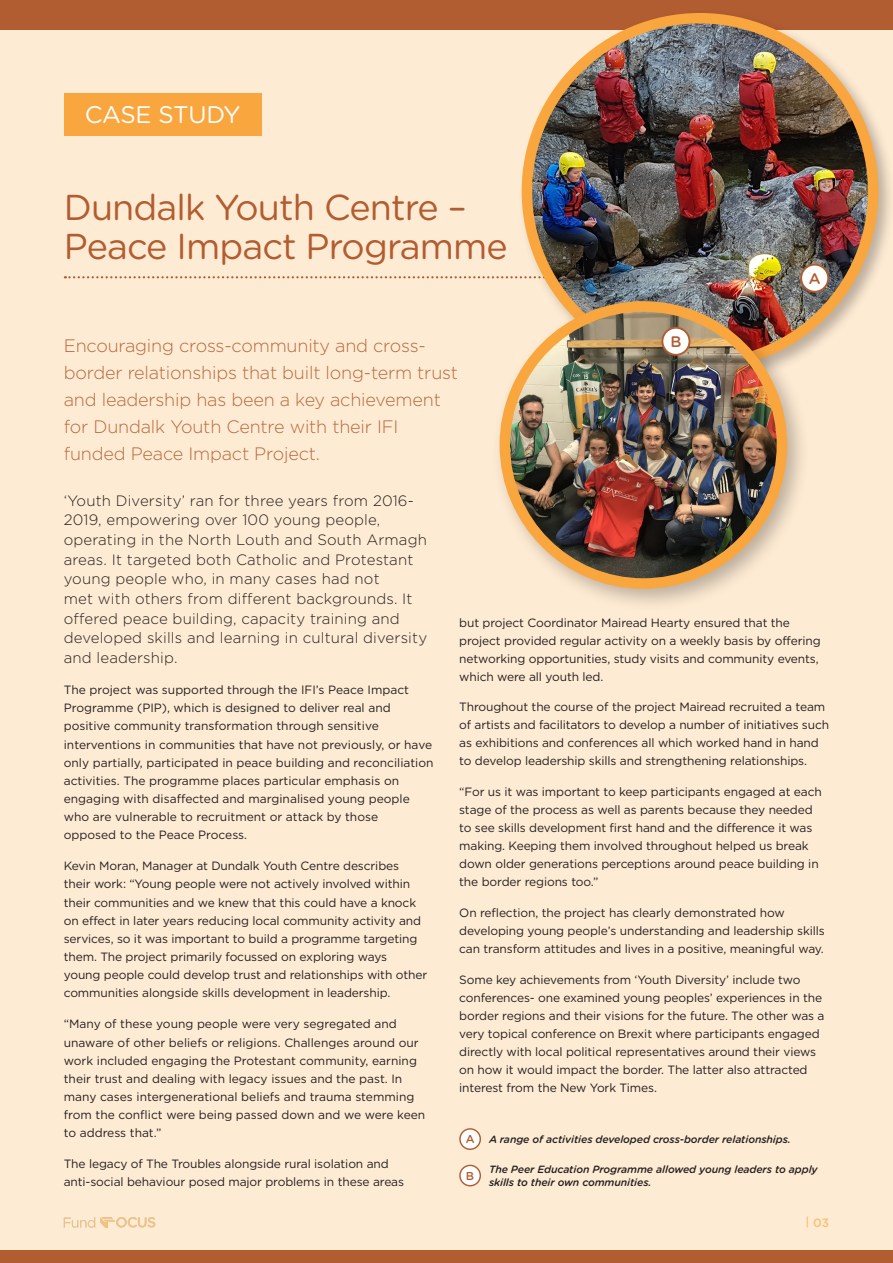
<style>
.page{position:relative;width:893px;height:1263px;background:#feebd3}
.page>*{position:absolute;margin:0;border:0;box-sizing:border-box;transform-origin:0 0}
.t1{font:36px/39px "Gotham Rounded";letter-spacing:-.025em;color:#b25c31}
.t2{font:24px "Gotham Rounded";letter-spacing:-.01em;color:#fff}
.t3{font:300 18px/27px "Gotham";letter-spacing:-.01em;color:#b8693e}
.t4{font:500 15.3px "Gotham Rounded";color:#b25c31}
.t5{font:300 15px/19.6px "Gotham";letter-spacing:.01em;color:#231f20}
.t6{font:12px/18.1px "Gotham";letter-spacing:-.01em;color:#231f20}
.t7{font:500 12px "Gotham";color:#fcbf76}
.t8{font:500 11.55px "Gotham Rounded";color:#b25c31}
.t9{font:italic 500 10.5px/12.6px "Gotham Rounded";letter-spacing:-.01em;color:#231f20}
</style>
<div class="page">
<svg style="left:65px;top:276px;width:452px;height:2px"></svg>
<div style="left:64px;top:94px;width:197px;height:42px;background:#faa63f"></div>
<div style="left:0;top:0;width:893px;height:30px;background:#b25c31"></div>
<div style="left:0;top:1250px;width:893px;height:13px;background:#b25c31"></div>
<div style="left:517px;top:9px;width:376px;height:378px;background:#231f20;opacity:.3"></div>
<img style="left:527px;top:18px;width:346px;height:346px;border-radius:173px">
<div style="left:522px;top:13px;width:356px;height:357px;border:10px solid #faa63f;border-radius:50%"></div>
<div style="left:491px;top:292px;width:320px;height:320px;background:#231f20;opacity:.3"></div>
<img style="left:505px;top:309px;width:277px;height:273px">
<div style="left:500px;top:301px;width:287px;height:288px;border:10px solid #faa63f;border-radius:50%"></div>
<div style="left:801px;top:265px;width:27px;height:27px;background:#fff;border-radius:50%"></div>
<div style="left:800px;top:264px;width:29px;height:29px;border:2px solid #b25c31;border-radius:50%"></div>
<div style="left:662px;top:328px;width:27px;height:27px;background:#fff;border-radius:50%"></div>
<div style="left:661px;top:327px;width:29px;height:29px;border:2px solid #b25c31;border-radius:50%"></div>
<div style="left:460px;top:1129px;width:20px;height:20px;background:#fff;border-radius:50%"></div>
<div style="left:459px;top:1128px;width:22px;height:22px;border:1px solid #b25c31;border-radius:50%"></div>
<div style="left:460px;top:1165px;width:20px;height:21px;background:#fff;border-radius:50%"></div>
<div style="left:459px;top:1165px;width:22px;height:21px;border:1px solid #b25c31;border-radius:50%"></div>
<svg style="left:64px;top:1217px;width:91px;height:11px"></svg>
<hr style="left:892px;top:0;width:1px;height:30px;background:#b25c31">
<p class="t2" style="left:85px;top:98px;width:157px">CASE STUDY</p>
<p class="t1" style="left:64px;top:186px;width:445px">Dundalk Youth Centre –<br>Peace Impact Programme</p>
<p class="t4" style="left:809px;top:267px;width:13px">A</p>
<p class="t4" style="left:670px;top:330px;width:13px">B</p>
<p class="t3" style="left:64px;top:331px;width:396px">Encouraging cross-community and cross&shy;border relationships that built long-term trust and leadership has been a key achievement for Dundalk Youth Centre with their IFI funded Peace Impact Project.</p>
<p class="t5" style="left:64px;top:490px;width:365px">‘Youth Diversity’ ran for three years from 2016- 2019, empowering over 100 young people, operating in the North Louth and South Armagh areas. It targeted both Catholic and Protestant young people who, in many cases had not<br>met with others from different backgrounds. It offered peace building, capacity training and developed skills and learning in cultural diversity and leadership.</p>
<p class="t6" style="left:64px;top:680px;width:371px">The project was supported through the IFI’s Peace Impact Programme (PIP), which is designed to deliver real and positive community transformation through sensitive interventions in communities that have not previously, or have only partially, participated in peace building and reconciliation activities. The programme places particular emphasis on engaging with disaffected and marginalised young people who are vulnerable to recruitment or attack by those opposed to the Peace Process.</p>
<p class="t6" style="left:64px;top:857px;width:365px">Kevin Moran, Manager at Dundalk Youth Centre describes their work: “Young people were not actively involved within their communities and we knew that this could have a knock on effect in later years reducing local community activity and services, so it was important to build a programme targeting them. The project primarily focussed on exploring ways<br>young people could develop trust and relationships with other communities alongside skills development in leadership.</p>
<p class="t6" style="left:64px;top:1015px;width:363px">“Many of these young people were very segregated and unaware of other beliefs or religions. Challenges around our work included engaging the Protestant community, earning their trust and dealing with legacy issues and the past. In many cases intergenerational beliefs and trauma stemming from the conflict were being passed down and we were keen to address that.”</p>
<p class="t6" style="left:64px;top:1155px;width:342px">The legacy of The Troubles alongside rural isolation and anti-social behaviour posed major problems in these areas</p>
<p class="t6" style="left:459px;top:613px;width:363px">but project Coordinator Mairead Hearty ensured that the project provided regular activity on a weekly basis by offering networking opportunities, study visits and community events, which were all youth led.</p>
<p class="t6" style="left:459px;top:698px;width:371px">Throughout the course of the project Mairead recruited a team of artists and facilitators to develop a number of initiatives such as exhibitions and conferences all which worked hand in hand to develop leadership skills and strengthening relationships.</p>
<p class="t6" style="left:459px;top:783px;width:364px">“For us it was important to keep participants engaged at each stage of the process as well as parents because they needed to see skills development first hand and the difference it was making. Keeping them involved throughout helped us break down older generations perceptions around peace building in the border regions too.”</p>
<p class="t6" style="left:459px;top:903px;width:367px">On reflection, the project has clearly demonstrated how developing young people’s understanding and leadership skills can transform attitudes and lives in a positive, meaningful way.</p>
<p class="t6" style="left:459px;top:970px;width:367px">Some key achievements from ‘Youth Diversity’ include two conferences- one examined young peoples’ experiences in the border regions and their visions for the future. The other was a very topical conference on Brexit where participants engaged directly with local political representatives around their views on how it would impact the border. The latter also attracted interest from the New York Times.</p>
<p class="t8" style="left:466px;top:1131px;width:10px">A</p>
<p class="t8" style="left:466px;top:1167px;width:10px">B</p>
<p class="t9" style="left:489px;top:1132px;width:303px">A range of activities developed cross-border relationships.</p>
<p class="t9" style="left:489px;top:1163px;width:330px">The Peer Education Programme allowed young leaders to apply skills to their own communities.</p>
<p class="t7" style="left:806px;top:1215px;width:25px">| 03</p>
</div>
